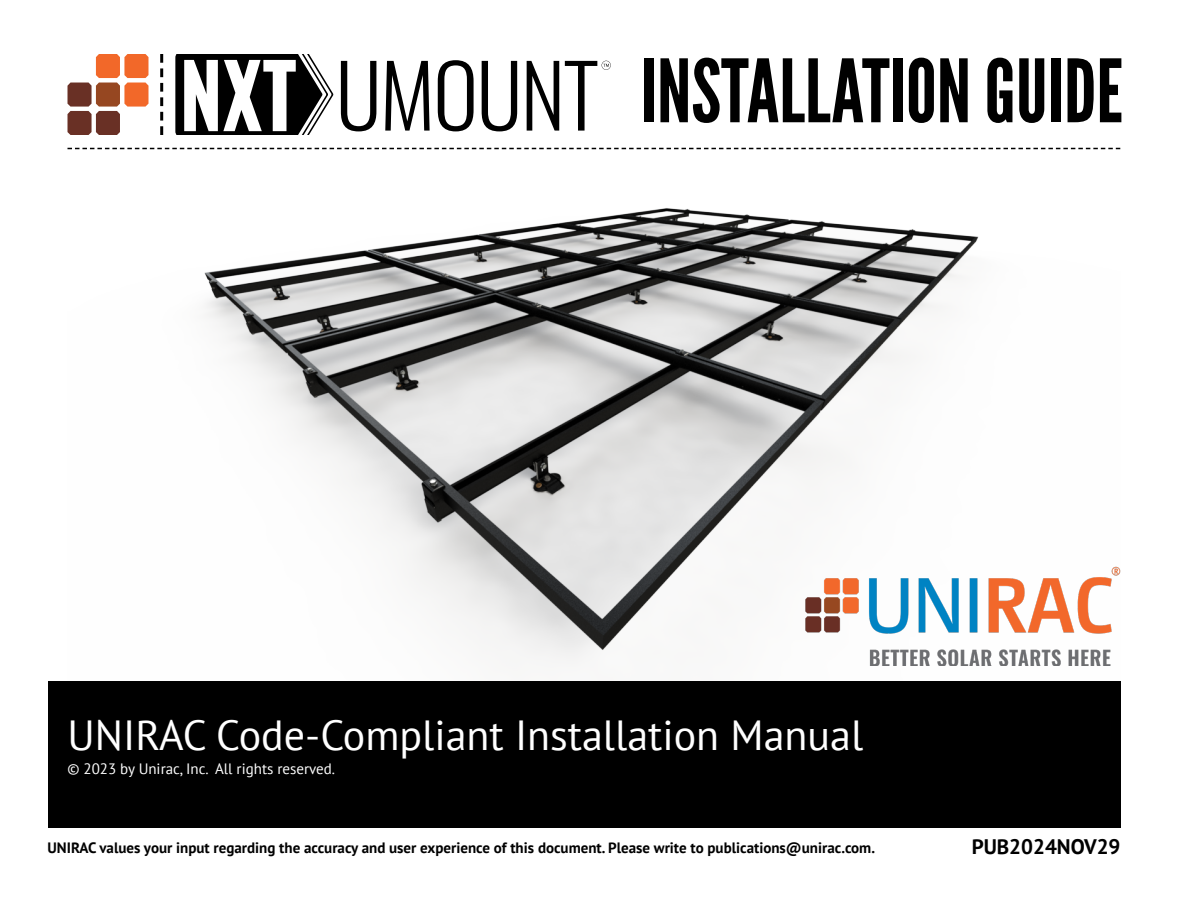
<style>
.page{position:relative;width:1188px;height:918px;background:#fff}
.page>*{position:absolute;margin:0;border:0;box-sizing:border-box;transform-origin:0 0}
.t1{font:87px "League Gothic";color:#000}
.t2{font:42px "PT Sans";color:#fff}
.t3{font:700 21px "PT Sans";color:#000}
.t4{font:700 15px "PT Sans";color:#000}
.t5{font:15px "PT Sans";color:#fff}
</style>
<div class="page">
<svg style="left:68px;top:54px;width:81px;height:81px"></svg>
<svg style="left:160px;top:54px;width:3px;height:81px"></svg>
<svg style="left:68px;top:148px;width:1052px;height:1px"></svg>
<svg style="left:175px;top:54px;width:158px;height:81px"></svg>
<svg style="left:341px;top:61px;width:35px;height:70px"></svg>
<svg style="left:385px;top:61px;width:45px;height:70px"></svg>
<svg style="left:438px;top:60px;width:36px;height:71px"></svg>
<svg style="left:482px;top:61px;width:35px;height:70px"></svg>
<svg style="left:527px;top:61px;width:32px;height:70px"></svg>
<svg style="left:565px;top:61px;width:46px;height:70px"></svg>
<img style="left:204px;top:208px;width:775px;height:454px">
<div style="left:48px;top:681px;width:1072px;height:147px;background:#000"></div>
<img style="left:802px;top:564px;width:319px;height:102px">
<h1 class="t1" style="left:641px;top:39px;width:484px">INSTALLATION GUIDE</h1>
<h2 class="t2" style="left:68px;top:709px;width:797px">UNIRAC Code-Compliant Installation Manual</h2>
<p class="t5" style="left:68px;top:759px;width:269px">© 2023 by Unirac, Inc. All rights reserved.</p>
<p class="t4" style="left:48px;top:838px;width:829px">UNIRAC values your input regarding the accuracy and user experience of this document. Please write to publications@unirac.com.</p>
<h3 class="t3" style="left:972px;top:833px;width:150px">PUB2024NOV29</h3>
</div>
